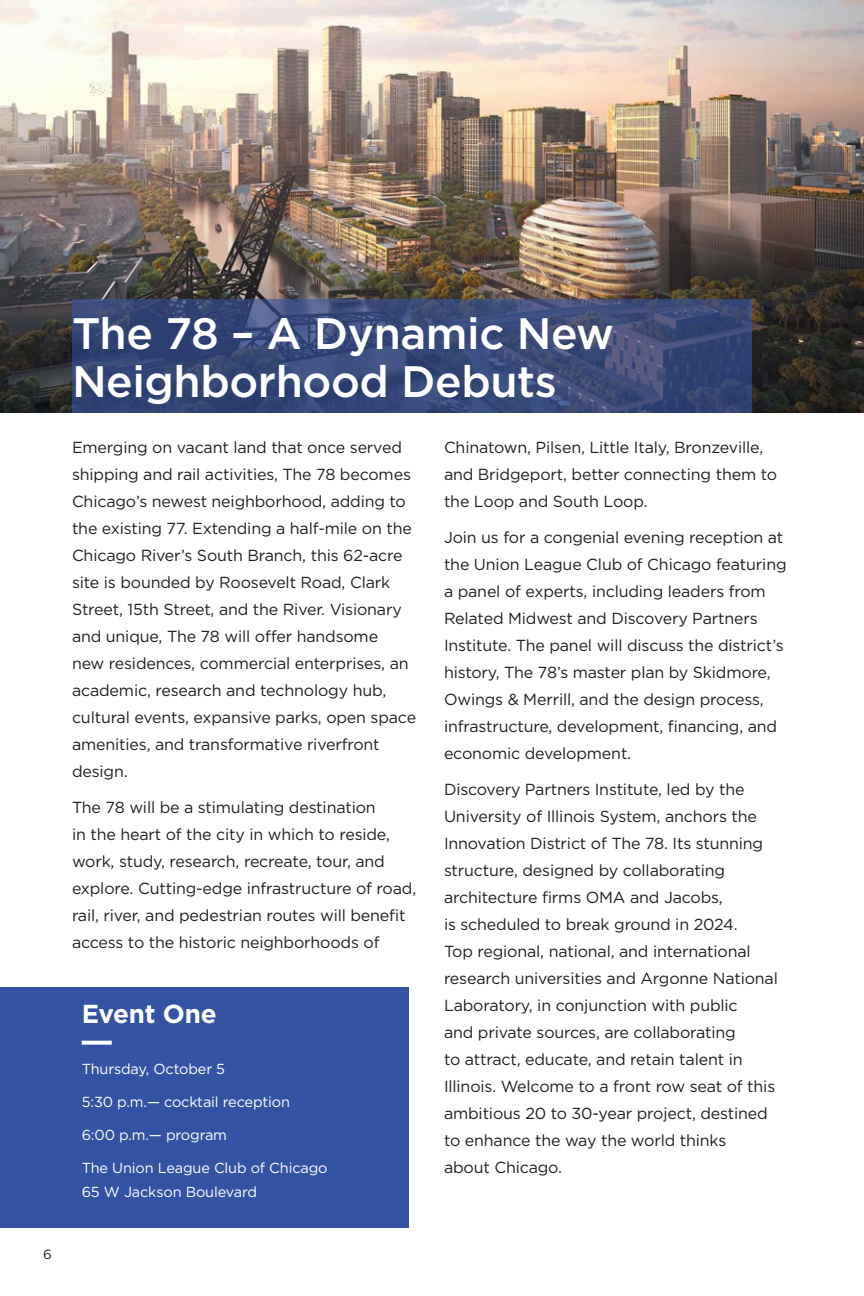
<style>
.page{position:relative;width:864px;height:1296px;background:#fff}
.page>*{position:absolute;margin:0;border:0;box-sizing:border-box;transform-origin:0 0}
.t1{font:500 44px/48px "Gotham";letter-spacing:-.01em;color:#fff}
.t2{font:700 26px "Gotham";letter-spacing:-.01em;color:#fff}
.tour_text{font:16px/27px "Gotham";letter-spacing:-.01em;color:#231f20}
.t3{font:14.4px/24px "Gotham";letter-spacing:-.01em;color:#fff}
.t4{font:13.6px "Gotham";color:#231f20}
</style>
<div class="page">
<img style="left:0;top:0;width:864px;height:413px">
<svg style="left:72px;top:299px;width:680px;height:114px;background:#384877"></svg>
<div style="left:0;top:987px;width:409px;height:240px;background:#3553a3"></div>
<svg style="left:82px;top:1041px;width:30px;height:4px"></svg>
<p class="t4" style="left:43px;top:1245px;width:10px">6</p>
<p class="t1" style="left:72px;top:309px;width:544px">The 78 – A Dynamic New<br>Neighborhood Debuts</p>
<p class="tour_text" style="left:72px;top:434px;width:346px">Emerging on vacant land that once served shipping and rail activities, The 78 becomes Chicago’s newest neighborhood, adding to the existing 77. Extending a half-mile on the Chicago River’s South Branch, this 62-acre site is bounded by Roosevelt Road, Clark Street, 15th Street, and the River. Visionary and unique, The 78 will offer handsome<br>new residences, commercial enterprises, an academic, research and technology hub, cultural events, expansive parks, open space amenities, and transformative riverfront design.</p>
<p class="tour_text" style="left:72px;top:794px;width:346px">The 78 will be a stimulating destination<br>in the heart of the city in which to reside, work, study, research, recreate, tour, and explore. Cutting-edge infrastructure of road, rail, river, and pedestrian routes will benefit access to the historic neighborhoods of</p>
<p class="t2" style="left:82px;top:997px;width:136px">Event One</p>
<p class="t3" style="left:82px;top:1057px;width:145px">Thursday, October 5</p>
<p class="t3" style="left:82px;top:1090px;width:210px">5:30 p.m.— cocktail reception</p>
<p class="t3" style="left:82px;top:1123px;width:147px">6:00 p.m.— program</p>
<p class="t3" style="left:82px;top:1156px;width:247px">The Union League Club of Chicago<br>65 W Jackson Boulevard</p>
<p class="tour_text" style="left:444px;top:434px;width:335px">Chinatown, Pilsen, Little Italy, Bronzeville, and Bridgeport, better connecting them to the Loop and South Loop.</p>
<p class="tour_text" style="left:444px;top:524px;width:344px">Join us for a congenial evening reception at the Union League Club of Chicago featuring a panel of experts, including leaders from Related Midwest and Discovery Partners Institute. The panel will discuss the district’s history, The 78’s master plan by Skidmore, Owings &amp; Merrill, and the design process, infrastructure, development, financing, and economic development.</p>
<p class="tour_text" style="left:444px;top:776px;width:335px">Discovery Partners Institute, led by the University of Illinois System, anchors the Innovation District of The 78. Its stunning structure, designed by collaborating architecture firms OMA and Jacobs,<br>is scheduled to break ground in 2024.<br>Top regional, national, and international research universities and Argonne National Laboratory, in conjunction with public<br>and private sources, are collaborating<br>to attract, educate, and retain talent in Illinois. Welcome to a front row seat of this ambitious 20 to 30-year project, destined to enhance the way the world thinks<br>about Chicago.</p>
</div>
